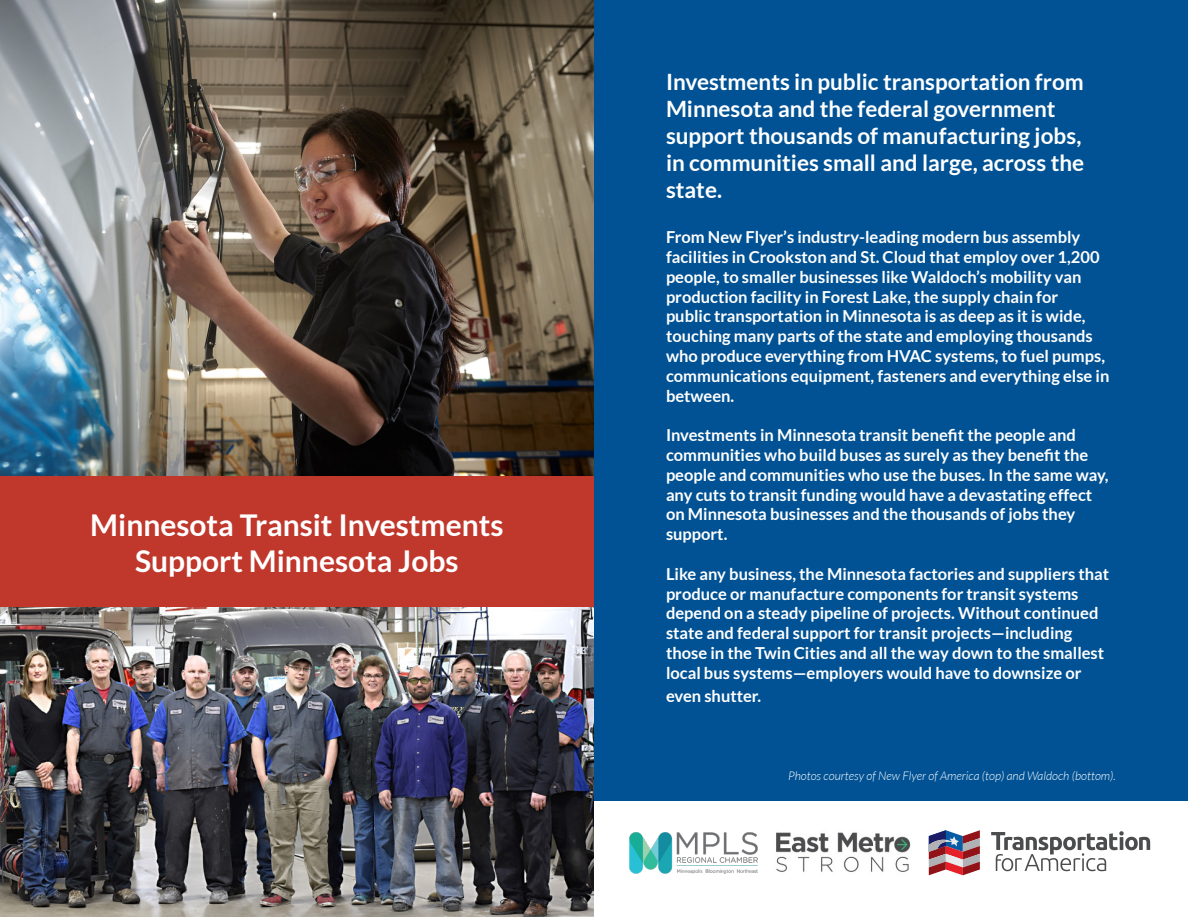
<style>
.page{position:relative;width:1188px;height:918px;background:#fff}
.page>*{position:absolute;margin:0;border:0;box-sizing:border-box;transform-origin:0 0}
.t1{font:700 30px/36px "Lato";color:#fff;text-align:center}
.Body_Text{font:700 22.5px/27px "Lato";color:#fff}
.Body_Text-2{font:700 16.5px/19.8px "Lato";color:#fff}
.t2{font:italic 300 12px "Lato";color:#fff}
</style>
<div class="page">
<div style="left:594px;top:0;width:594px;height:801px;background:#005294"></div>
<img style="left:0;top:0;width:594px;height:476px">
<div style="left:0;top:476px;width:594px;height:131px;background:#c0372c"></div>
<svg style="left:991px;top:831px;width:159px;height:40px"></svg>
<svg style="left:929px;top:830px;width:51px;height:45px;background:#a27080"></svg>
<img style="left:0;top:607px;width:594px;height:310px">
<img style="left:777px;top:832px;width:134px;height:40px">
<img style="left:629px;top:832px;width:148px;height:42px">
<p class="t1" style="left:90px;top:507px;width:415px">Minnesota Transit Investments<br>Support Minnesota Jobs</p>
<p class="Body_Text" style="left:666px;top:68px;width:420px">Investments in public transportation from Minnesota and the federal government support thousands of manufacturing jobs, in communities small and large, across the state.</p>
<p class="Body_Text-2" style="left:666px;top:227px;width:445px">From New Flyer’s industry-leading modern bus assembly facilities in Crookston and St. Cloud that employ over 1,200 people, to smaller businesses like Waldoch’s mobility van production facility in Forest Lake, the supply chain for<br>public transportation in Minnesota is as deep as it is wide, touching many parts of the state and employing thousands who produce everything from HVAC systems, to fuel pumps, communications equipment, fasteners and everything else in between.</p>
<p class="Body_Text-2" style="left:666px;top:425px;width:444px">Investments in Minnesota transit benefit the people and communities who build buses as surely as they benefit the people and communities who use the buses. In the same way, any cuts to transit funding would have a devastating effect on Minnesota businesses and the thousands of jobs they support.</p>
<p class="Body_Text-2" style="left:666px;top:564px;width:445px">Like any business, the Minnesota factories and suppliers that produce or manufacture components for transit systems depend on a steady pipeline of projects. Without continued state and federal support for transit projects—including those in the Twin Cities and all the way down to the smallest local bus systems—employers would have to downsize or</p>
<p class="Body_Text-2" style="left:666px;top:686px;width:97px">even shutter.</p>
<p class="t2" style="left:788px;top:769px;width:329px">Photos courtesy of New Flyer of America (top) and Waldoch (bottom).</p>
</div>
